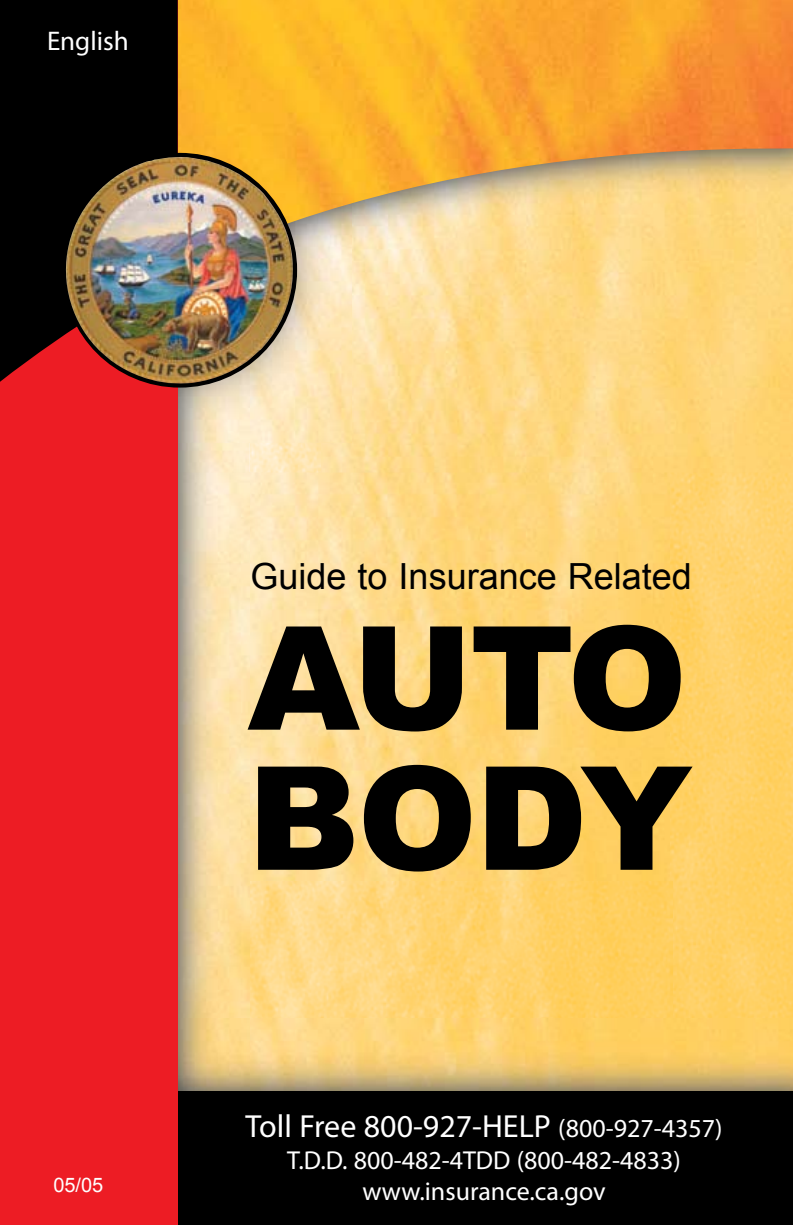
<style>
.page{position:relative;width:793px;height:1225px;background:#fff}
.page>*{position:absolute;margin:0;border:0;box-sizing:border-box;transform-origin:0 0}
.t1{font:900 144px/140px "Arial";letter-spacing:-.03em;color:#000}
.t2{font:36px "Arial";color:#000}
.t3{font:32px "Myriad Pro";color:#fff}
.t4{font:27px "Myriad Pro";color:#fff}
.t5{font:26px/31.4px "Myriad Pro";color:#fff;text-align:center}
.t6{font:20px "Arial";color:#fff}
.s1{font-size:26px}
</style>
<div class="page">
<img style="left:178px;top:472px;width:492px;height:546px">
<img style="left:670px;top:472px;width:123px;height:546px">
<img style="left:320px;top:398px;width:473px;height:74px">
<img style="left:250px;top:442px;width:70px;height:30px">
<img style="left:250px;top:398px;width:102px;height:44px">
<img style="left:178px;top:0;width:615px;height:398px">
<img style="left:250px;top:1018px;width:543px;height:72px">
<img style="left:178px;top:1018px;width:72px;height:72px">
<div style="left:178px;top:1090px;width:615px;height:134px;background:#000"></div>
<div style="left:0;top:0;width:178px;height:1224px;background:#ed1c24"></div>
<div style="left:0;top:0;width:178px;height:388px;background:#000"></div>
<img style="left:66px;top:157px;width:227px;height:226px">
<svg style="left:252px;top:350px;width:8px;height:9px"></svg>
<svg style="left:179px;top:155px;width:22px;height:4px"></svg>
<p class="t4" style="left:47px;top:25px;width:83px">English</p>
<p class="t6" style="left:53px;top:1170px;width:52px">05/05</p>
<p class="t2" style="left:250px;top:552px;width:443px">Guide to Insurance Related</p>
<p class="t1" style="left:247px;top:603px;width:446px">AUTO<br>BODY</p>
<p class="t3" style="left:246px;top:1106px;width:478px">Toll Free 800-927-HELP <span class="s1">(800-927-4357)</span></p>
<p class="t5" style="left:287px;top:1143px;width:395px">T.D.D. 800-482-4TDD (800-482-4833) www.insurance.ca.gov</p>
</div>
